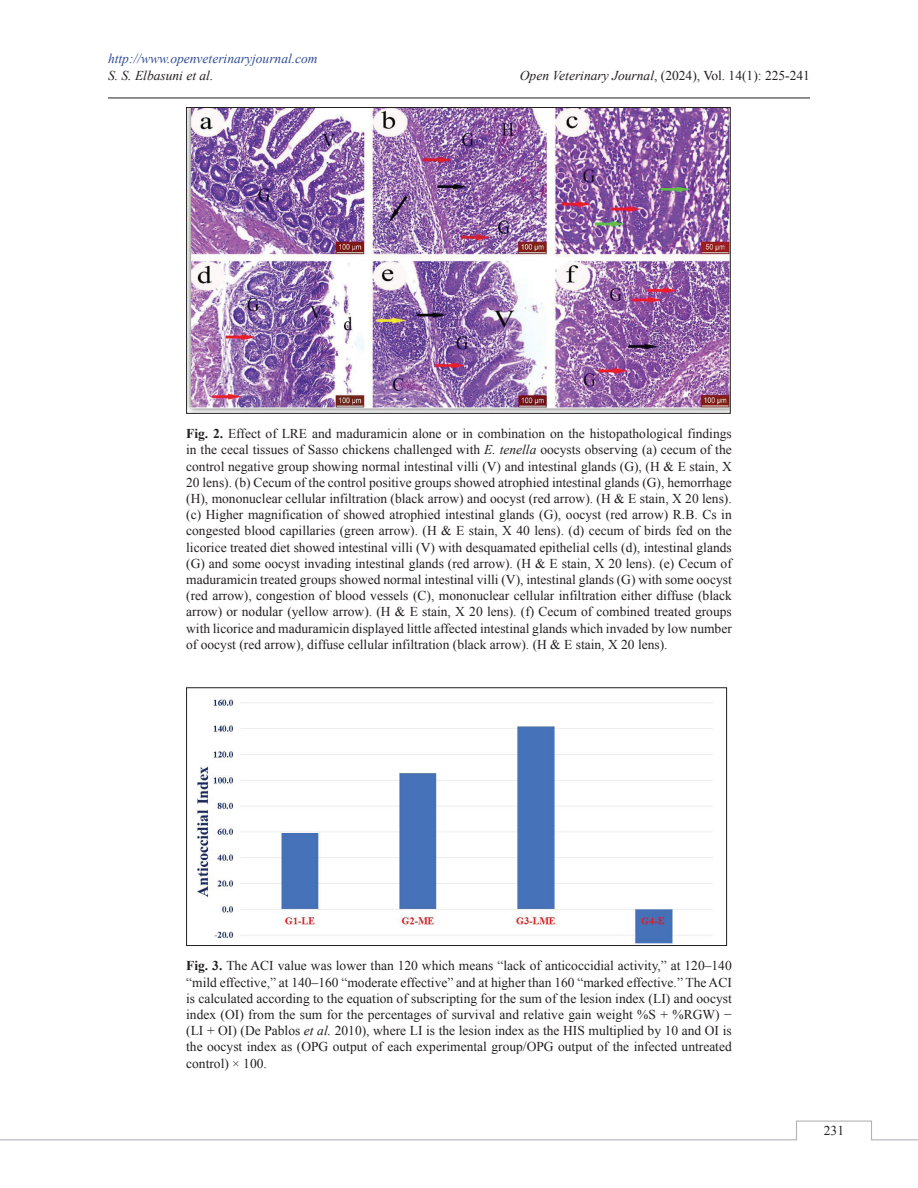
<style>
.page{position:relative;width:918px;height:1188px;background:#fff}
.page>*{position:absolute;margin:0;border:0;box-sizing:border-box;transform-origin:0 0}
.t1{font:13.5px/16.2px "Times New Roman";color:#231f20;text-align:justify}
.t2{font:italic 13.5px "Times New Roman";color:#304d94}
.t3{font:italic 13.5px "Times New Roman";color:#231f20}
.s1{font-style:italic}
.s2{font-weight:700}
</style>
<div class="page">
<hr style="left:108px;top:98px;width:702px;height:1px;background:#231f20">
<svg style="left:0;top:1120px;width:918px;height:21px"></svg>
<img style="left:196px;top:698px;width:517px;height:246px">
<div style="left:186px;top:687px;width:541px;height:259px;border:1px solid #231f20"></div>
<img style="left:188px;top:109px;width:541px;height:303px">
<div style="left:186px;top:107px;width:545px;height:307px;border:1px solid #231f20"></div>
<p class="t2" style="left:108px;top:50px;width:211px">http://www.openveterinaryjournal.com</p>
<p class="t3" style="left:108px;top:66px;width:107px">S. S. Elbasuni et al.</p>
<p class="t1" style="left:520px;top:67px;width:292px"><span class="s1">Open Veterinary Journal</span>, (2024), Vol. 14(1): 225-241</p>
<p class="t1" style="left:186px;top:425px;width:547px"><span class="s2">Fig. 2.</span> Effect of LRE and maduramicin alone or in combination on the histopathological findings in the cecal tissues of Sasso chickens challenged with <span class="s1">E. tenella</span> oocysts observing (a) cecum of the control negative group showing normal intestinal villi (V) and intestinal glands (G), (H &amp; E stain, X 20 lens). (b) Cecum of the control positive groups showed atrophied intestinal glands (G), hemorrhage (H), mononuclear cellular infiltration (black arrow) and oocyst (red arrow). (H &amp; E stain, X 20 lens). (c) Higher magnification of showed atrophied intestinal glands (G), oocyst (red arrow) R.B. Cs in congested blood capillaries (green arrow). (H &amp; E stain, X 40 lens). (d) cecum of birds fed on the licorice treated diet showed intestinal villi (V) with desquamated epithelial cells (d), intestinal glands (G) and some oocyst invading intestinal glands (red arrow). (H &amp; E stain, X 20 lens). (e) Cecum of maduramicin treated groups showed normal intestinal villi (V), intestinal glands (G) with some oocyst (red arrow), congestion of blood vessels (C), mononuclear cellular infiltration either diffuse (black arrow) or nodular (yellow arrow). (H &amp; E stain, X 20 lens). (f) Cecum of combined treated groups with licorice and maduramicin displayed little affected intestinal glands which invaded by low number of oocyst (red arrow), diffuse cellular infiltration (black arrow). (H &amp; E stain, X 20 lens).</p>
<p class="t1" style="left:186px;top:958px;width:547px"><span class="s2">Fig. 3.</span> The ACI value was lower than 120 which means “lack of anticoccidial activity,” at 120–140 “mild effective,” at 140–160 “moderate effective” and at higher than 160 “marked effective.” The ACI is calculated according to the equation of subscripting for the sum of the lesion index (LI) and oocyst index (OI) from the sum for the percentages of survival and relative gain weight %S + %RGW) − (LI + OI) (De Pablos <span class="s1">et al.</span> 2010), where LI is the lesion index as the HIS multiplied by 10 and OI is the oocyst index as (OPG output of each experimental group/OPG output of the infected untreated control) × 100.</p>
<p class="t1" style="left:824px;top:1122px;width:22px">231</p>
</div>
